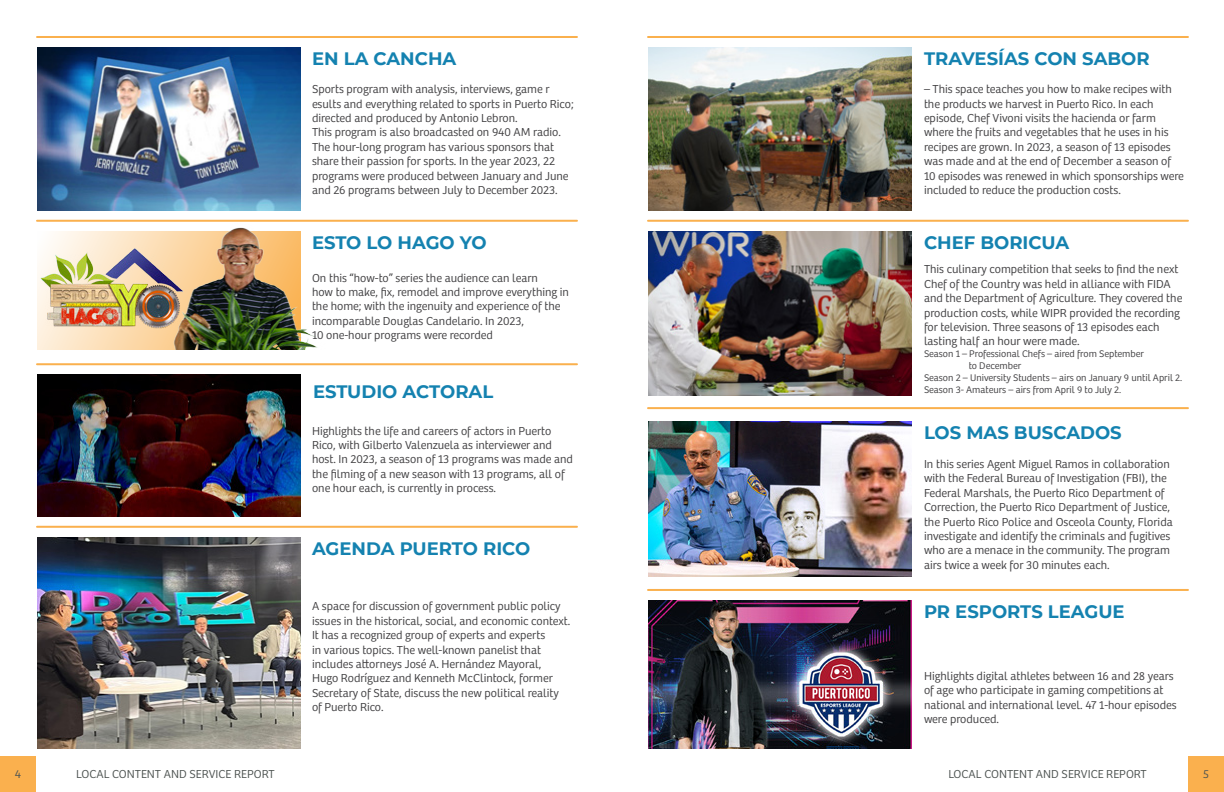
<style>
.page{position:relative;width:1224px;height:792px;background:#fff}
.page>*{position:absolute;margin:0;border:0;box-sizing:border-box;transform-origin:0 0}
.t1{font:700 18px "Montserrat";color:#1482b0}
.t2{font:300 12px/14.4px "Bree";color:#414042}
.t3{font:300 12px "Bree";color:#4e5452}
.t4{font:300 10px "Bree";color:#414042}
</style>
<div class="page">
<div style="left:1188px;top:756px;width:36px;height:36px;background:#fab04e"></div>
<div style="left:0;top:756px;width:36px;height:36px;background:#fab04e"></div>
<img style="left:37px;top:48px;width:264px;height:162px">
<img style="left:648px;top:48px;width:264px;height:162px">
<img style="left:37px;top:375px;width:264px;height:142px">
<img style="left:37px;top:537px;width:264px;height:212px">
<img style="left:648px;top:600px;width:264px;height:149px">
<svg style="left:37px;top:232px;width:89px;height:118px"></svg>
<img style="left:648px;top:232px;width:264px;height:164px">
<img style="left:648px;top:421px;width:264px;height:156px">
<hr style="left:37px;top:36px;width:540px;height:2px;background:#fab04d">
<hr style="left:648px;top:36px;width:540px;height:2px;background:#fab04d">
<hr style="left:37px;top:363px;width:540px;height:2px;background:#fab04d">
<hr style="left:648px;top:407px;width:540px;height:2px;background:#fab04d">
<hr style="left:37px;top:526px;width:540px;height:2px;background:#fab04d">
<hr style="left:648px;top:589px;width:540px;height:2px;background:#fab04d">
<hr style="left:37px;top:220px;width:540px;height:2px;background:#fab04d">
<hr style="left:648px;top:220px;width:540px;height:2px;background:#fab04d">
<img style="left:37px;top:238px;width:89px;height:102px">
<img style="left:126px;top:227px;width:192px;height:123px">
<h1 class="t1" style="left:312px;top:46px;width:146px">EN LA CANCHA</h1>
<h1 class="t1" style="left:924px;top:46px;width:222px">TRAVESÍAS CON SABOR</h1>
<p class="t2" style="left:312px;top:82px;width:263px">Sports program with analysis, interviews, game r esults and everything related to sports in Puerto Rico; directed and produced by Antonio Lebron.<br>This program is also broadcasted on 940 AM radio.<br>The hour-long program has various sponsors that share their passion for sports. In the year 2023, 22 programs were produced between January and June and 26 programs between July to December 2023.</p>
<p class="t2" style="left:924px;top:82px;width:261px">– This space teaches you how to make recipes with the products we harvest in Puerto Rico. In each episode, Chef Vivoni visits the hacienda or farm where the fruits and vegetables that he uses in his recipes are grown. In 2023, a season of 13 episodes was made and at the end of December a season of 10 episodes was renewed in which sponsorships were included to reduce the production costs.</p>
<h1 class="t1" style="left:312px;top:230px;width:176px">ESTO LO H AGO YO</h1>
<p class="t2" style="left:312px;top:271px;width:259px">On this “how-to” series the audience can learn<br>how to make, fix, remodel and improve everything in the home; with the ingenuity and experience of the incomparable Douglas Candelario. In 2023,<br>10 one-hour programs were recorded</p>
<h1 class="t1" style="left:313px;top:379px;width:182px">ESTUDI O ACTORAL</h1>
<p class="t2" style="left:312px;top:424px;width:262px">Highlights the life and careers of actors in Puerto Rico, with Gilberto Valenzuela as interviewer and host. In 2023, a season of 13 programs was made and the filming of a new season with 13 programs, all of one hour each, is currently in process.</p>
<h1 class="t1" style="left:312px;top:535px;width:220px">AGENDA PUERTO RICO</h1>
<p class="t2" style="left:312px;top:599px;width:260px">A space for discussion of government public policy issues in the historical, social, and economic context.<br>It has a recognized group of experts and experts<br>in various topics. The well-known panelist that includes attorneys José A. Hernández Mayoral, Hugo Rodríguez and Kenneth McClintock, former Secretary of State, discuss the new political reality of Puerto Rico.</p>
<h1 class="t1" style="left:924px;top:230px;width:147px">CH EF BORICUA</h1>
<p class="t2" style="left:924px;top:262px;width:260px">This culinary competition that seeks to find the next Chef of the Country was held in alliance with FIDA and the Department of Agriculture. They covered the production costs, while WIPR provided the recording for television. Three seasons of 13 episodes each lasting half an hour were made.</p>
<p class="t4" style="left:924px;top:348px;width:221px">Season 1 – Professional Chefs – aired from September</p>
<p class="t4" style="left:969px;top:360px;width:54px">to December</p>
<p class="t4" style="left:924px;top:372px;width:260px">Season 2 – University Students – airs on January 9 until April 2.</p>
<p class="t4" style="left:924px;top:384px;width:199px">Season 3- Amateurs – airs from April 9 to July 2.</p>
<h1 class="t1" style="left:924px;top:420px;width:199px">LOS MAS BUSCADOS</h1>
<p class="t2" style="left:924px;top:457px;width:250px">In this series Agent Miguel Ramos in collaboration with the Federal Bureau of Investigation (FBI), the Federal Marshals, the Puerto Rico Department of Correction, the Puerto Rico Department of Justice, the Puerto Rico Police and Osceola County, Florida investigate and identify the criminals and fugitives who are a menace in the community. The program airs twice a week for 30 minutes each.</p>
<h1 class="t1" style="left:924px;top:598px;width:202px">PR ESPORTS LEAGUE</h1>
<p class="t2" style="left:924px;top:669px;width:254px">Highlights digital athletes between 16 and 28 years of age who participate in gaming competitions at national and international level. 47 1-hour episodes were produced.</p>
<p class="t3" style="left:15px;top:767px;width:8px">4</p>
<p class="t3" style="left:76px;top:767px;width:200px">Local Content and Service Report</p>
<p class="t3" style="left:948px;top:767px;width:200px">Local Content and Service Report</p>
<p class="t3" style="left:1203px;top:767px;width:7px">5</p>
</div>
